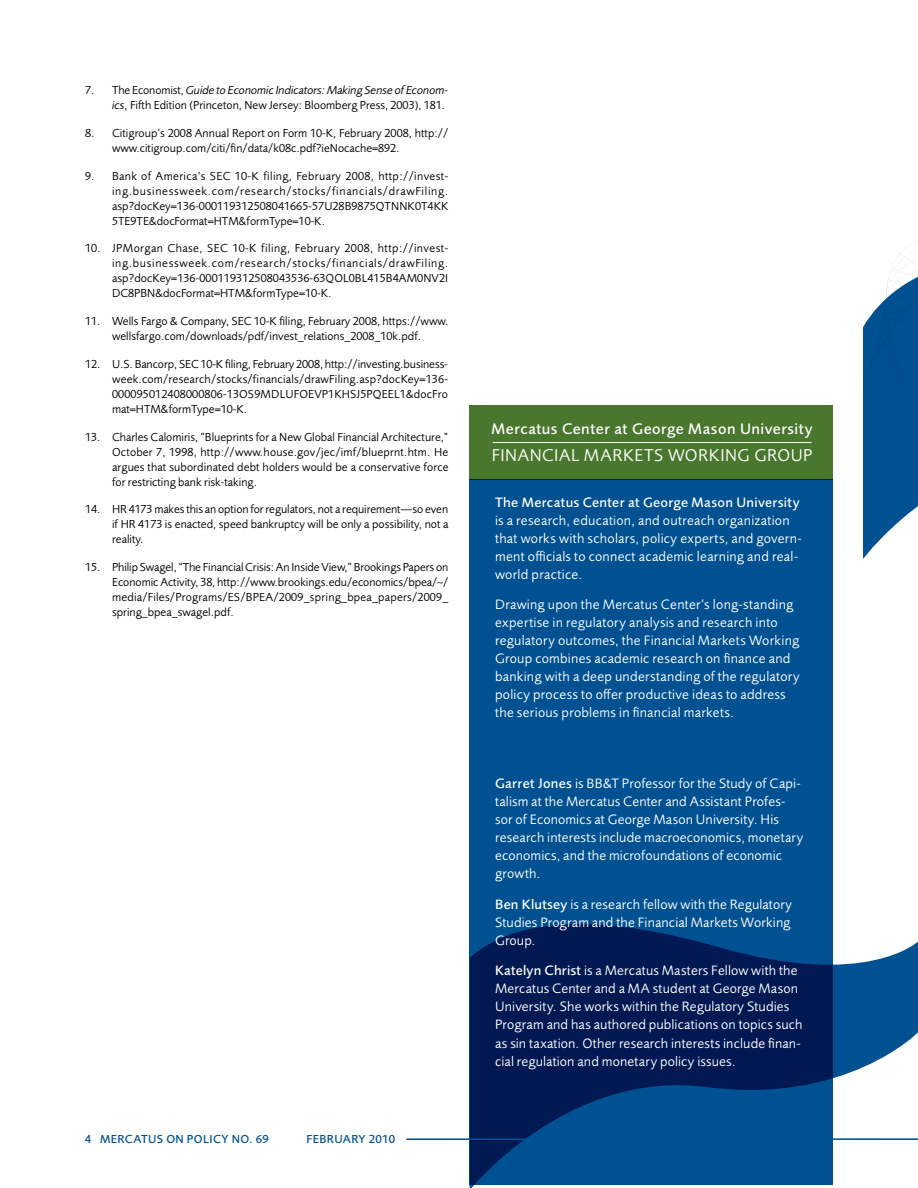
<style>
.page{position:relative;width:918px;height:1188px;background:#fff}
.page>*{position:absolute;margin:0;border:0;box-sizing:border-box;transform-origin:0 0}
.t1{font:17.7px "Foundry Sans";letter-spacing:.03em;color:#fff}
.t2{font:500 15.9px "Foundry Sans";letter-spacing:.035em;color:#fff}
.t3{font:14.1px/18px "Foundry Sans";letter-spacing:.015em;color:#fff}
.t4{font:500 14.1px "Foundry Sans";letter-spacing:.02em;color:#fff}
.t5{font:12px/15px "Foundry Sans";color:#000;text-align:justify}
.t6{font:500 12px "Foundry Sans";letter-spacing:.035em;color:#005191}
.s1{font-style:italic}
.s2{font-weight:500}
</style>
<div class="page">
<svg style="left:470px;top:941px;width:448px;height:247px"></svg>
<svg style="left:863px;top:240px;width:55px;height:319px"></svg>
<svg style="left:470px;top:480px;width:363px;height:705px;background:#004382"></svg>
<div style="left:470px;top:405px;width:363px;height:75px;background:#49772d"></div>
<hr style="left:493px;top:442px;width:319px;height:1px;background:#fff">
<hr style="left:406px;top:1139px;width:512px;height:1px;background:#005191">
<p class="t5" style="left:85px;top:83px;width:365px;text-align:right">7. The Economist, <span class="s1">Guide to Economic Indicators: Making Sense of Econom&shy;ics</span>, Fifth Edition (Princeton, New Jersey: Bloomberg Press, 2003), 181.</p>
<p class="t5" style="left:112px;top:126px;width:338px;text-indent:-27px">8. Citigroup’s 2008 Annual Report on Form 10-K, February 2008, http:// www.citigroup.com/citi/fin/data/k08c.pdf?ieNocache=892.</p>
<p class="t5" style="left:112px;top:169px;width:338px;text-indent:-27px">9. Bank of America’s SEC 10-K filing, February 2008, http://invest&shy;ing.businessweek.com/research/stocks/financials/drawFiling. asp?docKey=136-000119312508041665-57U28B9875QTNNK0T4KK 5TE9TE&amp;docFormat=HTM&amp;formType=10-K.</p>
<p class="t5" style="left:112px;top:241px;width:338px;text-indent:-27px">10. JPMorgan Chase, SEC 10-K filing, February 2008, http://invest&shy;ing.businessweek.com/research/stocks/financials/drawFiling. asp?docKey=136-000119312508043536-63QOL0BL415B4AM0NV2I DC8PBN&amp;docFormat=HTM&amp;formType=10-K.</p>
<p class="t5" style="left:85px;top:314px;width:365px;text-align:center">11. Wells Fargo &amp; Company, SEC 10-K filing, February 2008, https://www. wellsfargo.com/downloads/pdf/invest_relations_2008_10k.pdf.</p>
<p class="t5" style="left:112px;top:357px;width:338px;text-indent:-27px">12. U.S. Bancorp, SEC 10-K filing, February 2008, http://investing.business&shy;week.com/research/stocks/financials/drawFiling.asp?docKey=136- 000095012408000806-13OS9MDLUFOEVP1KHSJ5PQEEL1&amp;docFro mat=HTM&amp;formType=10-K.</p>
<p class="t5" style="left:112px;top:430px;width:338px;text-indent:-27px">13. Charles Calomiris, ”Blueprints for a New Global Financial Architecture,” October 7, 1998, http://www.house.gov/jec/imf/blueprnt.htm. He argues that subordinated debt holders would be a conservative force for restricting bank risk-taking.</p>
<p class="t5" style="left:112px;top:503px;width:338px;text-indent:-27px">14. HR 4173 makes this an option for regulators, not a requirement—so even if HR 4173 is enacted, speed bankruptcy will be only a possibility, not a reality.</p>
<p class="t5" style="left:112px;top:560px;width:338px;text-indent:-27px">15. Philip Swagel, “The Financial Crisis: An Inside View,” Brookings Papers on Economic Activity, 38, http://www.brookings.edu/economics/bpea/~/ media/Files/Programs/ES/BPEA/2009_spring_bpea_papers/2009_ spring_bpea_swagel.pdf.</p>
<p class="t6" style="left:85px;top:1133px;width:186px">4 MERCATUS ON POLICY NO. 69</p>
<p class="t6" style="left:306px;top:1133px;width:15px">February</p>
<p class="t6" style="left:369px;top:1133px;width:28px">2010</p>
<h2 class="t2" style="left:492px;top:421px;width:323px">Mercatus Center at George Mason University</h2>
<h1 class="t1" style="left:492px;top:447px;width:322px">FINANCIAL MARKETS WORKING GROUP</h1>
<p class="t4" style="left:495px;top:495px;width:306px">The Mercatus Center at George Mason University</p>
<p class="t3" style="left:495px;top:511px;width:308px">is a research, education, and outreach organization that works with scholars, policy experts, and govern&shy;ment officials to connect academic learning and real&shy;world practice.</p>
<p class="t3" style="left:495px;top:596px;width:306px">Drawing upon the Mercatus Center’s long-standing expertise in regulatory analysis and research into regulatory outcomes, the Financial Markets Working Group combines academic research on finance and banking with a deep understanding of the regulatory policy process to offer productive ideas to address the serious problems in financial markets.</p>
<p class="t3" style="left:495px;top:775px;width:310px"><span class="s2">Garret Jones</span> is BB&amp;T Professor for the Study of Capi&shy;talism at the Mercatus Center and Assistant Profes&shy;sor of Economics at George Mason University. His research interests include macroeconomics, monetary economics, and the microfoundations of economic growth.</p>
<p class="t3" style="left:495px;top:896px;width:299px;text-align:justify"><span class="s2">Ben Klutsey</span> is a research fellow with the Regulatory Studies Program and the Financial Markets Working Group.</p>
<p class="t3" style="left:495px;top:962px;width:309px"><span class="s2">Katelyn Christ</span> is a Mercatus Masters Fellow with the Mercatus Center and a MA student at George Mason University. She works within the Regulatory Studies Program and has authored publications on topics such as sin taxation. Other research interests include finan&shy;cial regulation and monetary policy issues.</p>
</div>
